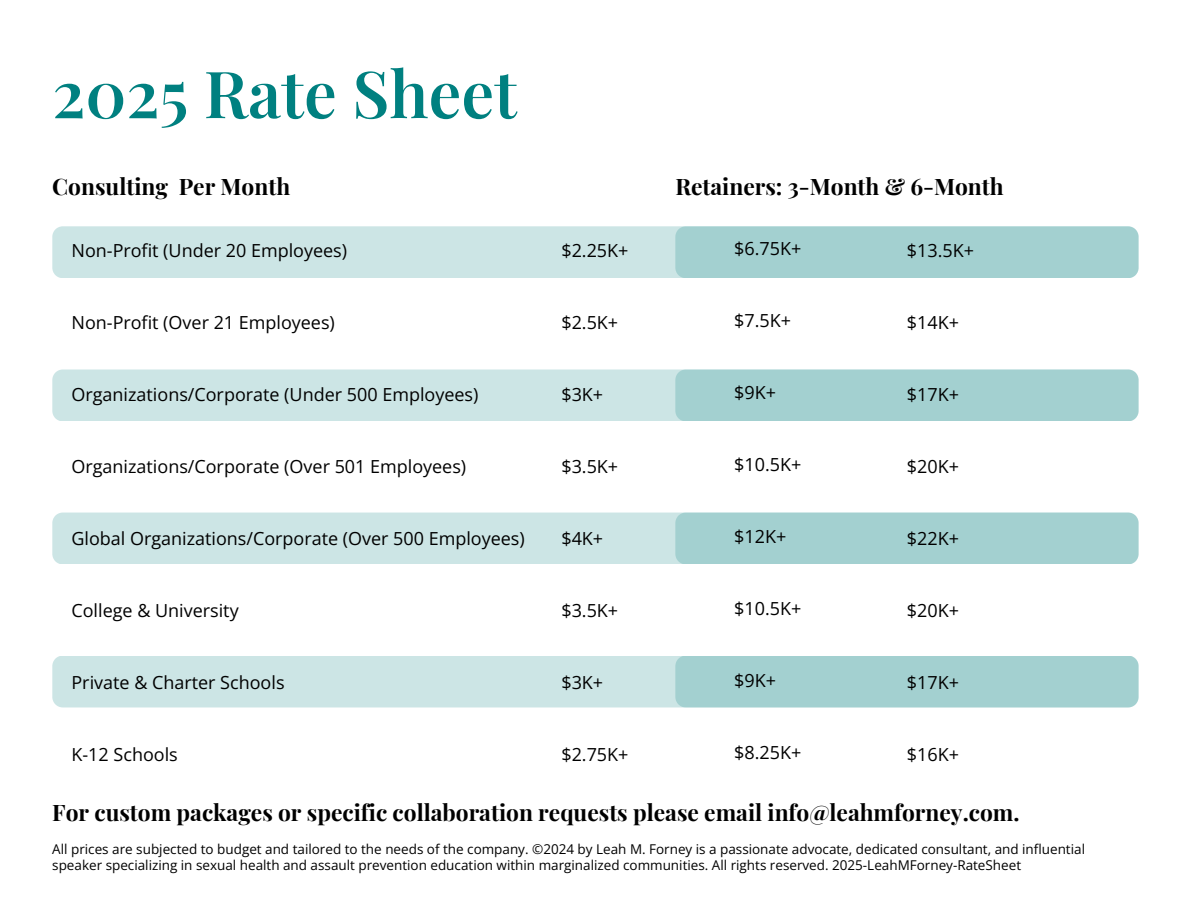
<style>
.page{position:relative;width:1188px;height:918px;background:#fff}
.page>*{position:absolute;margin:0;border:0;box-sizing:border-box;transform-origin:0 0}
.t1{font:600 64.95px "Playfair Display";color:#008080}
.t2{font:700 22.8px "Playfair Display";color:#000}
.t3{font:18px "Open Sans";color:#000}
.t4{font:13.5px/15.8px "Open Sans";color:#000}
</style>
<div class="page">
<div style="left:52px;top:226px;width:623px;height:52px;background:#cce5e5"></div>
<div style="left:52px;top:369px;width:623px;height:52px;background:#cce5e5"></div>
<div style="left:52px;top:513px;width:623px;height:51px;background:#cce5e5"></div>
<div style="left:52px;top:656px;width:623px;height:52px;background:#cce5e5"></div>
<div style="left:675px;top:226px;width:464px;height:52px;background:#a3d0d0"></div>
<div style="left:675px;top:369px;width:464px;height:52px;background:#a3d0d0"></div>
<div style="left:675px;top:513px;width:464px;height:51px;background:#a3d0d0"></div>
<div style="left:675px;top:656px;width:464px;height:52px;background:#a3d0d0"></div>
<h3 class="t1" style="left:52px;top:48px;width:466px">2025 Rate Sheet</h3>
<h2 class="t2" style="left:52px;top:171px;width:239px">Consulting Per Month</h2>
<h2 class="t2" style="left:675px;top:171px;width:330px">Retainers: 3-Month &amp; 6-Month</h2>
<h3 class="t3" style="left:72px;top:238px;width:277px">Non-Profit (Under 20 Employees)</h3>
<h4 class="t3" style="left:561px;top:238px;width:69px">$2.25K+</h4>
<h3 class="t3" style="left:734px;top:236px;width:69px">$6.75K+</h3>
<h3 class="t3" style="left:907px;top:238px;width:69px">$13.5K+</h3>
<h3 class="t3" style="left:72px;top:310px;width:265px">Non-Profit (Over 21 Employees)</h3>
<h4 class="t3" style="left:561px;top:310px;width:58px">$2.5K+</h4>
<h3 class="t3" style="left:734px;top:308px;width:58px">$7.5K+</h3>
<h3 class="t3" style="left:907px;top:310px;width:54px">$14K+</h3>
<h3 class="t3" style="left:72px;top:382px;width:408px">Organizations/Corporate (Under 500 Employees)</h3>
<h4 class="t3" style="left:561px;top:382px;width:43px">$3K+</h4>
<h3 class="t3" style="left:734px;top:380px;width:43px">$9K+</h3>
<h3 class="t3" style="left:907px;top:382px;width:54px">$17K+</h3>
<h3 class="t3" style="left:72px;top:454px;width:396px">Organizations/Corporate (Over 501 Employees)</h3>
<h4 class="t3" style="left:561px;top:454px;width:58px">$3.5K+</h4>
<h3 class="t3" style="left:734px;top:452px;width:69px">$10.5K+</h3>
<h3 class="t3" style="left:907px;top:454px;width:54px">$20K+</h3>
<h3 class="t3" style="left:72px;top:526px;width:455px">Global Organizations/Corporate (Over 500 Employees)</h3>
<h4 class="t3" style="left:561px;top:526px;width:43px">$4K+</h4>
<h3 class="t3" style="left:734px;top:524px;width:54px">$12K+</h3>
<h3 class="t3" style="left:907px;top:526px;width:54px">$22K+</h3>
<h3 class="t3" style="left:72px;top:598px;width:169px">College &amp; University</h3>
<h4 class="t3" style="left:561px;top:598px;width:58px">$3.5K+</h4>
<h3 class="t3" style="left:734px;top:596px;width:69px">$10.5K+</h3>
<h3 class="t3" style="left:907px;top:598px;width:54px">$20K+</h3>
<h3 class="t3" style="left:72px;top:670px;width:215px">Private &amp; Charter Schools</h3>
<h4 class="t3" style="left:561px;top:670px;width:43px">$3K+</h4>
<h3 class="t3" style="left:734px;top:668px;width:43px">$9K+</h3>
<h2 class="t3" style="left:907px;top:670px;width:54px">$17K+</h2>
<h4 class="t3" style="left:72px;top:742px;width:108px">K-12 Schools</h4>
<h3 class="t3" style="left:561px;top:742px;width:69px">$2.75K+</h3>
<h3 class="t3" style="left:734px;top:740px;width:69px">$8.25K+</h3>
<p class="t3" style="left:907px;top:742px;width:54px">$16K+</p>
<h1 class="t2" style="left:52px;top:796px;width:969px">For custom packages or specific collaboration requests please email info@leahmforney.com.</h1>
<h3 class="t4" style="left:52px;top:841px;width:1034px">All prices are subjected to budget and tailored to the needs of the company. ©2024 by Leah M. Forney is a passionate advocate, dedicated consultant, and influential speaker specializing in sexual health and assault prevention education within marginalized communities. All rights reserved. 2025-LeahMForney-RateSheet</h3>
</div>
